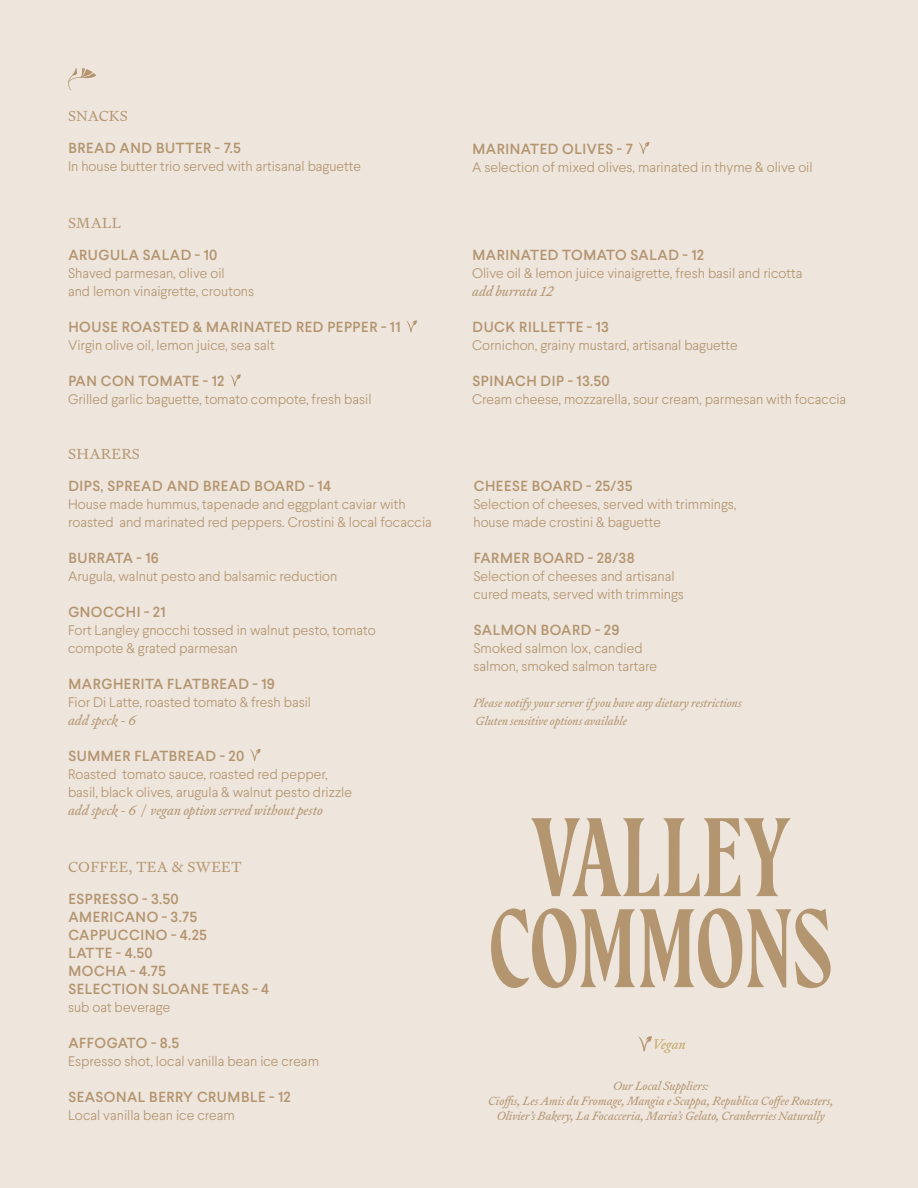
<style>
.page{position:relative;width:918px;height:1188px;background:#eee5dd}
.page>*{position:absolute;margin:0;border:0;box-sizing:border-box;transform-origin:0 0}
.Subhead{font:500 14.7px "Larsseit";letter-spacing:.04em;color:#b3956f}
.Subhead-2{font:14.7px "Signifier";letter-spacing:.02em;color:#b3956f}
.Body_Copy{font:300 13.8px/18px "Larsseit";color:#b3956f}
.Subhead-3{font:300 13.8px/18px "Larsseit";color:#b3956f}
.Subhead-4{font:italic 13.8px "Signifier";color:#b3956f}
.Body_Copy-2{font:italic 13.8px "Signifier";color:#b3956f}
.Body_Copy-3{font:italic 13.8px "Signifier";color:#c2a661}
.Body_Copy-4{font:italic 12px/15px "Signifier";color:#b3956f;text-align:center}
.Subhead-5{font:italic 12px "Signifier";color:#b3956f}
</style>
<div class="page">
<svg style="left:531px;top:818px;width:259px;height:78px"></svg>
<svg style="left:491px;top:908px;width:340px;height:80px"></svg>
<svg style="left:639px;top:142px;width:11px;height:12px"></svg>
<svg style="left:406px;top:320px;width:11px;height:12px"></svg>
<svg style="left:230px;top:374px;width:11px;height:12px"></svg>
<svg style="left:250px;top:749px;width:11px;height:12px"></svg>
<svg style="left:638px;top:1036px;width:14px;height:15px"></svg>
<svg style="left:68px;top:68px;width:28px;height:22px"></svg>
<p class="Subhead-2" style="left:68px;top:107px;width:61px">SNACKS</p>
<p class="Subhead" style="left:68px;top:138px;width:174px">BREAD AND BUTTER - 7.5</p>
<p class="Subhead-3" style="left:68px;top:157px;width:295px">In house butter trio served with artisanal baguette</p>
<p class="Subhead-2" style="left:68px;top:214px;width:54px">SMALL</p>
<p class="Subhead" style="left:68px;top:246px;width:151px">ARUGULA SALAD - 10</p>
<p class="Body_Copy" style="left:68px;top:264px;width:188px">Shaved parmesan, olive oil<br>and lemon vinaigrette, croutons</p>
<p class="Subhead" style="left:68px;top:318px;width:334px">HOUSE ROASTED &amp; MARINATED RED PEPPER - 11</p>
<p class="Body_Copy" style="left:68px;top:336px;width:208px">Virgin olive oil, lemon juice, sea salt</p>
<p class="Subhead" style="left:68px;top:372px;width:158px">PAN CON TOMATE - 12</p>
<p class="Body_Copy" style="left:68px;top:390px;width:305px">Grilled garlic baguette, tomato compote, fresh basil</p>
<p class="Subhead-2" style="left:68px;top:445px;width:74px">SHARERS</p>
<p class="Subhead" style="left:68px;top:476px;width:264px">DIPS, SPREAD AND BREAD BOARD - 14</p>
<p class="Body_Copy" style="left:68px;top:495px;width:365px">House made hummus, tapenade and eggplant caviar with roasted and marinated red peppers. Crostini &amp; local focaccia</p>
<p class="Subhead" style="left:68px;top:548px;width:92px">BURRATA - 16</p>
<p class="Subhead-3" style="left:68px;top:567px;width:271px">Arugula, walnut pesto and balsamic reduction</p>
<p class="Subhead" style="left:68px;top:602px;width:99px">GNOCCHI - 21</p>
<p class="Subhead-3" style="left:68px;top:621px;width:309px">Fort Langley gnocchi tossed in walnut pesto, tomato compote &amp; grated parmesan</p>
<p class="Subhead" style="left:68px;top:674px;width:208px">MARGHERITA FLATBREAD - 19</p>
<p class="Body_Copy" style="left:68px;top:693px;width:245px">Fior Di Latte, roasted tomato &amp; fresh basil</p>
<p class="Body_Copy-2" style="left:68px;top:711px;width:69px">add speck - 6</p>
<p class="Subhead" style="left:68px;top:746px;width:177px">SUMMER FLATBREAD - 20</p>
<p class="Body_Copy" style="left:68px;top:765px;width:261px">Roasted tomato sauce, roasted red pepper,</p>
<p class="Body_Copy" style="left:68px;top:783px;width:286px">basil, black olives, arugula &amp; walnut pesto drizzle</p>
<p class="Subhead-4" style="left:68px;top:801px;width:256px">add speck - 6 | vegan option served without pesto</p>
<p class="Subhead-2" style="left:68px;top:858px;width:175px">COFFEE, TEA &amp; SWEET</p>
<p class="Subhead" style="left:68px;top:889px;width:112px">ESPRESSO - 3.50</p>
<p class="Subhead" style="left:68px;top:907px;width:131px">AMERICANO - 3.75</p>
<p class="Subhead" style="left:68px;top:925px;width:140px">CAPPUCCINO - 4.25</p>
<p class="Subhead" style="left:68px;top:943px;width:86px">LATTE - 4.50</p>
<p class="Subhead" style="left:68px;top:961px;width:99px">MOCHA - 4.75</p>
<p class="Subhead" style="left:68px;top:979px;width:202px">SELECTION SLOANE TEAS - 4</p>
<p class="Body_Copy" style="left:68px;top:998px;width:104px">sub oat beverage</p>
<p class="Subhead" style="left:68px;top:1033px;width:112px">AFFOGATO - 8.5</p>
<p class="Body_Copy" style="left:68px;top:1052px;width:253px">Espresso shot, local vanilla bean ice cream</p>
<p class="Subhead" style="left:68px;top:1087px;width:224px">SEASONAL BERRY CRUMBLE - 12</p>
<p class="Body_Copy" style="left:68px;top:1106px;width:168px">Local vanilla bean ice cream</p>
<p class="Subhead" style="left:472px;top:139px;width:162px">MARINATED OLIVES - 7</p>
<p class="Body_Copy" style="left:472px;top:158px;width:342px">A selection of mixed olives, marinated in thyme &amp; olive oil</p>
<p class="Subhead" style="left:472px;top:246px;width:233px">MARINATED TOMATO SALAD - 12</p>
<p class="Body_Copy" style="left:472px;top:264px;width:332px">Olive oil &amp; lemon juice vinaigrette, fresh basil and ricotta</p>
<p class="Subhead-4" style="left:472px;top:283px;width:83px">add burrata 12</p>
<p class="Subhead" style="left:472px;top:318px;width:138px">DUCK RILLETTE - 13</p>
<p class="Subhead-3" style="left:472px;top:336px;width:267px">Cornichon, grainy mustard, artisanal baguette</p>
<p class="Subhead" style="left:472px;top:372px;width:139px">SPINACH DIP - 13.50</p>
<p class="Body_Copy" style="left:472px;top:390px;width:376px">Cream cheese, mozzarella, sour cream, parmesan with focaccia</p>
<p class="Subhead" style="left:474px;top:476px;width:160px">CHEESE BOARD - 25/35</p>
<p class="Body_Copy" style="left:473px;top:495px;width:265px">Selection of cheeses, served with trimmings, house made crostini &amp; baguette</p>
<p class="Subhead" style="left:474px;top:548px;width:162px">FARMER BOARD - 28/38</p>
<p class="Subhead-3" style="left:473px;top:567px;width:212px">Selection of cheeses and artisanal cured meats, served with trimmings</p>
<p class="Subhead" style="left:474px;top:620px;width:147px">SALMON BOARD - 29</p>
<p class="Body_Copy" style="left:473px;top:639px;width:185px">Smoked salmon lox, candied salmon, smoked salmon tartare</p>
<p class="Subhead-5" style="left:473px;top:695px;width:270px">Please notify your server if you have any dietary restrictions</p>
<p class="Subhead-5" style="left:476px;top:713px;width:153px">Gluten sensitive options available</p>
<p class="Body_Copy-3" style="left:652px;top:1036px;width:35px">Vegan</p>
<p class="Body_Copy-4" style="left:613px;top:1078px;width:97px">Our Local Suppliers:</p>
<p class="Body_Copy-4" style="left:488px;top:1093px;width:347px">Cioffis, Les Amis du Fromage, Mangia e Scappa, Republica Coffee Roasters,<br>Olivier’s Bakery, La Focacceria, Maria’s Gelato, Cranberries Naturally</p>
</div>
